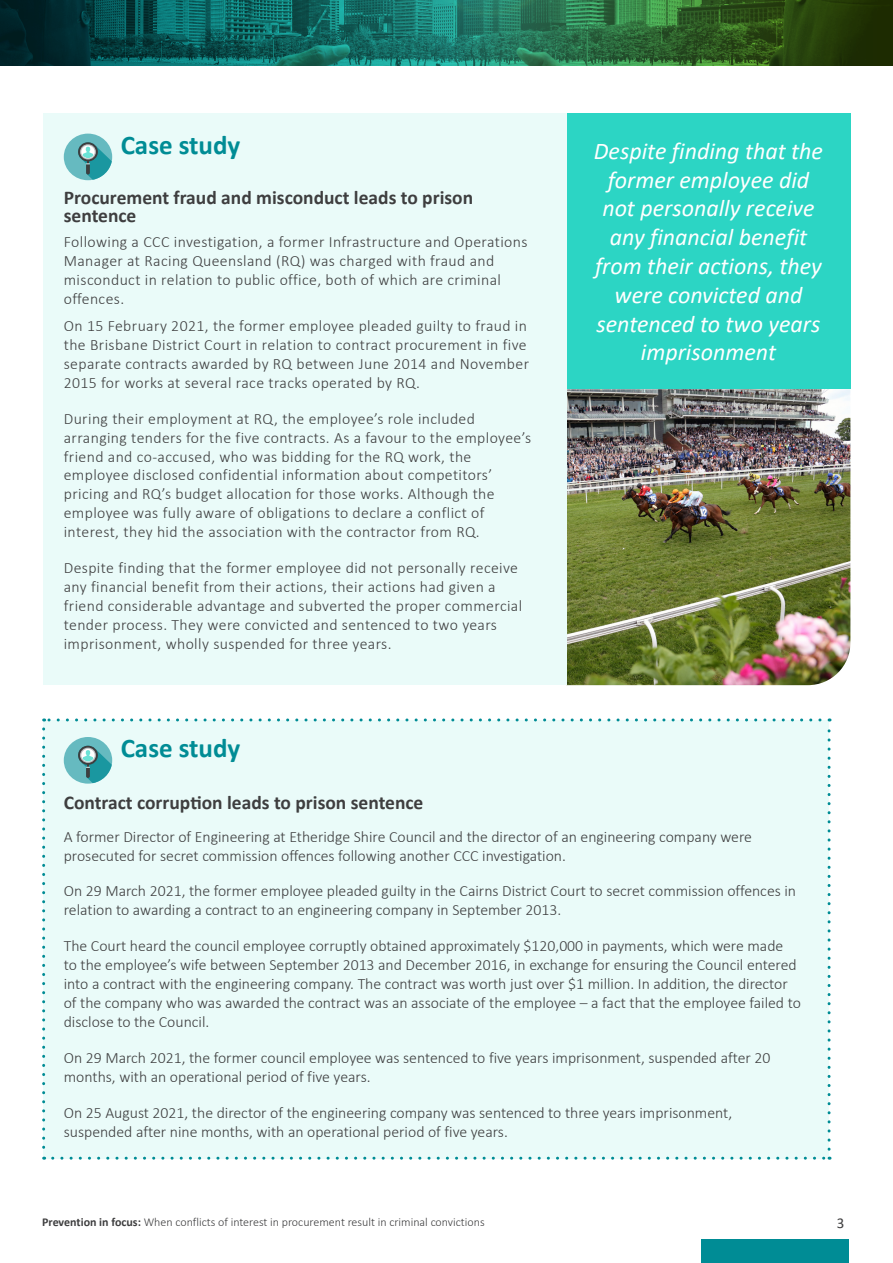
<style>
.page{position:relative;width:893px;height:1263px;background:#fff}
.page>*{position:absolute;margin:0;border:0;box-sizing:border-box;transform-origin:0 0}
.t1{font:700 27px "Calibri";color:#008c95}
.Body_text{font:italic 24px/28.8px "Calibri";color:#fff;text-align:center}
.t2{font:700 19.5px/18px "Calibri";color:#3e3e3f}
.Body_text-2{font:300 15.75px/18.9px "Calibri";letter-spacing:.025em;color:#3e3e3f}
.Body_text-3{font:300 15.75px/18.9px "Calibri";letter-spacing:.005em;color:#3e3e3f}
.t3{font:15px "Calibri";color:#3e3e3f}
.t4{font:300 12px "Calibri";color:#3e3e3f}
.s1{font-weight:700}
</style>
<div class="page">
<div style="left:702px;top:1240px;width:147px;height:23px;background:#008c95"></div>
<div style="left:44px;top:720px;width:785px;height:438px;background:#eafbf9"></div>
<svg style="left:42px;top:729px;width:3px;height:431px"></svg>
<svg style="left:53px;top:1157px;width:777px;height:3px"></svg>
<svg style="left:828px;top:718px;width:3px;height:431px"></svg>
<svg style="left:44px;top:718px;width:776px;height:3px"></svg>
<svg style="left:0;top:0;width:893px;height:65px;background:#1b5e46"></svg>
<div style="left:566px;top:113px;width:284px;height:276px;background:#2cd5c4"></div>
<img style="left:567px;top:389px;width:283px;height:296px">
<div style="left:43px;top:113px;width:523px;height:572px;background:#eafbf9"></div>
<div style="left:64px;top:134px;width:48px;height:46px;background:#66bac0;border-radius:50%"></div>
<svg style="left:78px;top:142px;width:34px;height:38px"></svg>
<div style="left:64px;top:737px;width:48px;height:47px;background:#66bac0;border-radius:50%"></div>
<svg style="left:78px;top:746px;width:34px;height:37px"></svg>
<p class="t1" style="left:121px;top:126px;width:121px">Case study</p>
<p class="t2" style="left:64px;top:188px;width:411px">Procurement fraud and misconduct leads to prison sentence</p>
<p class="Body_text-2" style="left:64px;top:232px;width:465px">Following a CCC investigation, a former Infrastructure and Operations Manager at Racing Queensland (RQ) was charged with fraud and misconduct in relation to public office, both of which are criminal offences.</p>
<p class="Body_text-2" style="left:64px;top:316px;width:467px">On 15 February 2021, the former employee pleaded guilty to fraud in the Brisbane District Court in relation to contract procurement in five separate contracts awarded by RQ between June 2014 and November 2015 for works at several race tracks operated by RQ.</p>
<p class="Body_text-2" style="left:64px;top:409px;width:469px">During their employment at RQ, the employee’s role included arranging tenders for the five contracts. As a favour to the employee’s friend and co-accused, who was bidding for the RQ work, the employee disclosed confidential information about competitors’ pricing and RQ’s budget allocation for those works. Although the employee was fully aware of obligations to declare a conflict of interest, they hid the association with the contractor from RQ.</p>
<p class="Body_text-2" style="left:64px;top:558px;width:460px">Despite finding that the former employee did not personally receive any financial benefit from their actions, their actions had given a friend considerable advantage and subverted the proper commercial tender process. They were convicted and sentenced to two years imprisonment, wholly suspended for three years.</p>
<p class="t1" style="left:121px;top:729px;width:121px">Case study</p>
<p class="t2" style="left:64px;top:793px;width:361px">Contract corruption leads to prison sentence</p>
<p class="Body_text" style="left:594px;top:135px;width:231px">Despite finding that the former employee did not personally receive any financial benefit from their actions, they were convicted and sentenced to two years imprisonment</p>
<p class="Body_text-3" style="left:64px;top:827px;width:690px">A former Director of Engineering at Etheridge Shire Council and the director of an engineering company were prosecuted for secret commission offences following another CCC investigation.</p>
<p class="Body_text-3" style="left:64px;top:882px;width:734px">On 29 March 2021, the former employee pleaded guilty in the Cairns District Court to secret commission offences in relation to awarding a contract to an engineering company in September 2013.</p>
<p class="Body_text-3" style="left:64px;top:936px;width:739px">The Court heard the council employee corruptly obtained approximately $120,000 in payments, which were made<br>to the employee’s wife between September 2013 and December 2016, in exchange for ensuring the Council entered into a contract with the engineering company. The contract was worth just over $1 million. In addition, the director of the company who was awarded the contract was an associate of the employee – a fact that the employee failed to disclose to the Council.</p>
<p class="Body_text-3" style="left:64px;top:1048px;width:708px">On 29 March 2021, the former council employee was sentenced to five years imprisonment, suspended after 20 months, with an operational period of five years.</p>
<p class="Body_text-3" style="left:64px;top:1103px;width:670px">On 25 August 2021, the director of the engineering company was sentenced to three years imprisonment, suspended after nine months, with an operational period of five years.</p>
<p class="t4" style="left:42px;top:1215px;width:444px"><span class="s1">Prevention in focus:</span> When conflicts of interest in procurement result in criminal convictions</p>
<p class="t3" style="left:837px;top:1213px;width:9px">3</p>
</div>
